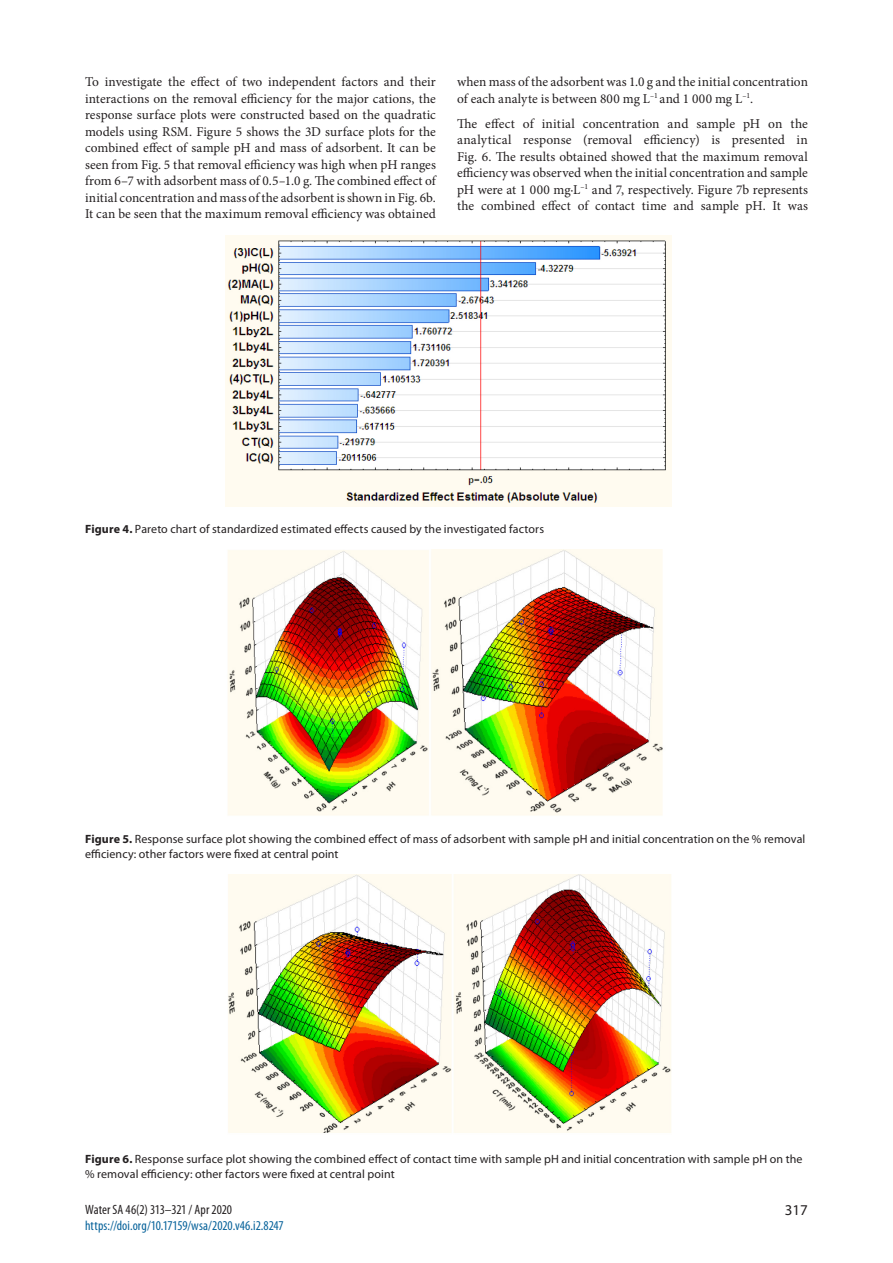
<style>
.page{position:relative;width:893px;height:1263px;background:#fff}
.page>*{position:absolute;margin:0;border:0;box-sizing:border-box;transform-origin:0 0}
.t1{font:15px "Myriad Pro";color:#231f20}
.Body_Text{font:13.5px/16.5px "Minion Pro";letter-spacing:.005em;color:#231f20;text-align:justify}
.t2{font:condensed 13.5px "Myriad Pro";color:#056199}
.t3{font:condensed 13.5px "Myriad Pro";color:#231f20}
.Fig___Table_caption{font:12px/15px "Myriad Pro";letter-spacing:.01em;color:#231f20}
.s1{font-style:italic}
.s2{font-weight:700}
</style>
<div class="page">
<img style="left:225px;top:236px;width:446px;height:271px">
<img style="left:228px;top:550px;width:435px;height:266px">
<img style="left:228px;top:875px;width:443px;height:258px">
<p class="Body_Text" style="left:85px;top:74px;width:352px">To investigate the effect of two independent factors and their interactions on the removal efficiency for the major cations, the response surface plots were constructed based on the quadratic models using RSM. Figure 5 shows the 3D surface plots for the combined effect of sample pH and mass of adsorbent. It can be seen from Fig. 5 that removal efficiency was high when pH ranges from 6–7 with adsorbent mass of 0.5<span class="s1">–</span>1.0 g. The combined effect of initial concentration and mass of the adsorbent is shown in Fig. 6b.<br>It can be seen that the maximum removal efficiency was obtained</p>
<p class="Body_Text" style="left:457px;top:74px;width:352px">when mass of the adsorbent was 1.0 g and the initial concentration of each analyte is between 800 mg L<sup>–1</sup> and 1 000 mg L<sup>–1</sup>.</p>
<p class="Body_Text" style="left:457px;top:115px;width:352px">The effect of initial concentration and sample pH on the analytical response (removal efficiency) is presented in Fig. 6. The results obtained showed that the maximum removal efficiency was observed when the initial concentration and sample pH were at 1 000 mg∙L<sup>–1</sup> and 7, respectively. Figure 7b represents the combined effect of contact time and sample pH. It was</p>
<p class="Fig___Table_caption" style="left:85px;top:521px;width:460px"><span class="s2">Figure 4.</span> Pareto chart of standardized estimated effects caused by the investigated factors</p>
<p class="Fig___Table_caption" style="left:85px;top:831px;width:722px"><span class="s2">Figure 5.</span> Response surface plot showing the combined effect of mass of adsorbent with sample pH and initial concentration on the % removal efficiency: other factors were fixed at central point</p>
<p class="Fig___Table_caption" style="left:85px;top:1151px;width:719px"><span class="s2">Figure 6.</span> Response surface plot showing the combined effect of contact time with sample pH and initial concentration with sample pH on the % removal efficiency: other factors were fixed at central point</p>
<p class="t3" style="left:85px;top:1201px;width:149px">Water SA 46(2) 313–321 / Apr 2020</p>
<p class="t1" style="left:785px;top:1200px;width:25px">317</p>
<p class="t2" style="left:85px;top:1217px;width:200px">https://doi.org/10.17159/wsa/2020.v46.i2.8247</p>
</div>
